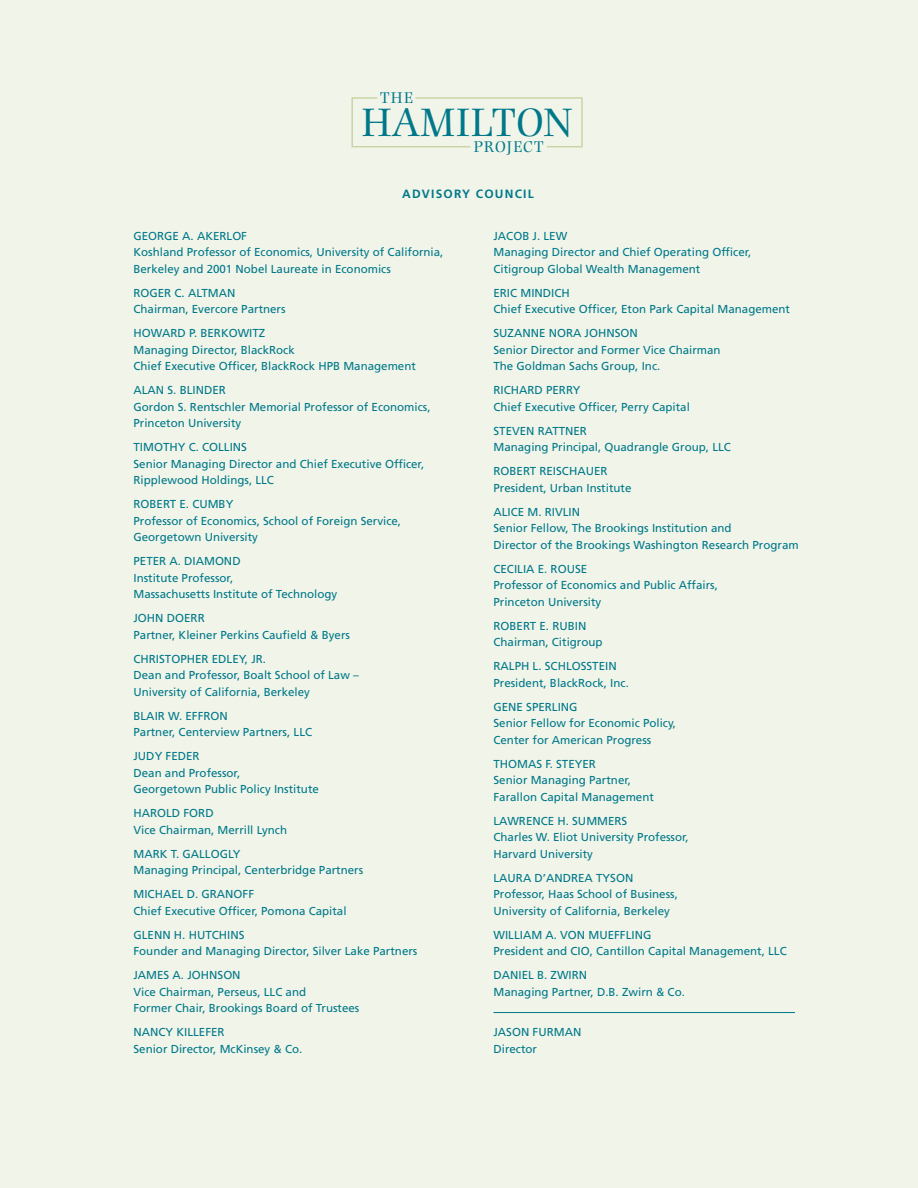
<style>
.page{position:relative;width:918px;height:1188px;background:#f1f5e9}
.page>*{position:absolute;margin:0;border:0;box-sizing:border-box;transform-origin:0 0}
.t1{font:41.4px "Photina";color:#00788a}
.t2{font:16.2px "Photina";letter-spacing:.085em;color:#00788a}
.t3{font:700 12px "Frutiger LT Std";letter-spacing:.1em;color:#00788a}
.t4{font:11.55px/16.5px "Frutiger LT Std";color:#00788a}
</style>
<div class="page">
<svg style="left:351px;top:97px;width:232px;height:50px"></svg>
<hr style="left:494px;top:1012px;width:301px;height:1px;background:#00788a">
<h2 class="t2" style="left:380px;top:89px;width:34px">THE</h2>
<h1 class="t1" style="left:362px;top:98px;width:212px">HAMILTON</h1>
<h2 class="t2" style="left:474px;top:138px;width:72px">PROJECT</h2>
<p class="t3" style="left:402px;top:187px;width:133px">ADVISORY COUNCIL</p>
<p class="t4" style="left:494px;top:227px;width:14px">Jacob</p>
<p class="t4" style="left:134px;top:227px;width:17px">George</p>
<p class="t4" style="left:134px;top:227px;width:311px;text-indent:49px">A. Akerlof<br>Koshland Professor of Economics, University of California,<br>Berkeley and 2001 Nobel Laureate in Economics</p>
<p class="t4" style="left:134px;top:284px;width:16px">Roger</p>
<p class="t4" style="left:494px;top:227px;width:260px;text-indent:39px">J. Lew<br>Managing Director and Chief Operating Officer,<br>Citigroup Global Wealth Management</p>
<p class="t4" style="left:493px;top:284px;width:13px">Eric</p>
<p class="t4" style="left:493px;top:284px;width:298px;text-indent:27px">Mindich<br>Chief Executive Officer, Eton Park Capital Management</p>
<p class="t4" style="left:493px;top:325px;width:30px">Suzanne</p>
<p class="t4" style="left:549px;top:325px;width:18px">Nora</p>
<p class="t4" style="left:134px;top:284px;width:154px;text-indent:41px">C. Altman<br>Chairman, Evercore Partners</p>
<p class="t4" style="left:134px;top:325px;width:38px">Howard</p>
<p class="t4" style="left:134px;top:325px;width:284px;text-indent:56px">P. Ber kowitz<br>Managing Director, BlackRock<br>Chief Executive Officer, BlackRock HPB Management</p>
<p class="t4" style="left:134px;top:382px;width:299px">Alan S. Blinder<br>Gordon S. Rentschler Memorial Professor of Economics,<br>Princeton University</p>
<p class="t4" style="left:134px;top:439px;width:15px">Timoth</p>
<p class="t4" style="left:494px;top:325px;width:229px;text-indent:91px">Johnson<br>Senior Director and Former Vice Chairman<br>The Goldman Sachs Group, Inc.</p>
<p class="t4" style="left:494px;top:382px;width:15px">Richard</p>
<p class="t4" style="left:494px;top:382px;width:198px;text-indent:53px">Perry<br>Chief Executive Officer, Perry Capital</p>
<p class="t4" style="left:494px;top:422px;width:14px">Steven</p>
<p class="t4" style="left:494px;top:422px;width:239px;text-indent:44px">Rattner<br>Managing Principal, Quadrangle Group, LLC</p>
<p class="t4" style="left:494px;top:463px;width:16px">Robert</p>
<p class="t4" style="left:134px;top:439px;width:292px;text-indent:44px">y C. Co llins<br>Senior Managing Director and Chief Executive Officer,<br>Ripplewood Holdings, LLC</p>
<p class="t4" style="left:133px;top:496px;width:16px">Robert</p>
<p class="t4" style="left:180px;top:496px;width:30px">E. Cumb</p>
<p class="t4" style="left:494px;top:463px;width:139px;text-indent:46px">Reischauer<br>President, Urban Institute</p>
<p class="t4" style="left:494px;top:503px;width:21px">Alice</p>
<p class="t4" style="left:133px;top:496px;width:269px;text-indent:92px">y<br>Professor of Economics, School of Foreign Service,<br>Georgetown University</p>
<p class="t4" style="left:133px;top:553px;width:14px">Peter</p>
<p class="t4" style="left:494px;top:503px;width:307px;text-indent:34px">M. Rivlin<br>Senior Fellow, The Brookings Institution and<br>Director of the Brookings Washington Research Program</p>
<p class="t4" style="left:493px;top:560px;width:226px">Ceci lia E. Rouse<br>Professor of Economics and Public Affairs,<br>Princeton University</p>
<p class="t4" style="left:493px;top:617px;width:16px">Robert</p>
<p class="t4" style="left:134px;top:553px;width:205px;text-indent:36px">A. Diamond<br>Institute Professor,<br>Massachusetts Institute of Technology</p>
<p class="t4" style="left:134px;top:610px;width:14px">John</p>
<p class="t4" style="left:134px;top:610px;width:218px;text-indent:33px">Doerr<br>Partner, Kleiner Perkins Caufield &amp; Byers</p>
<p class="t4" style="left:134px;top:650px;width:15px">Christopher</p>
<p class="t4" style="left:494px;top:617px;width:111px;text-indent:46px">E. Rubin<br>Chairman, Citigroup</p>
<p class="t4" style="left:494px;top:658px;width:137px">Ralph L. Sch losstein<br>President, BlackRock, Inc.</p>
<p class="t4" style="left:494px;top:698px;width:184px">GENE SPERLING<br>Senior Fellow for Economic Policy,<br>Center for American Progress</p>
<p class="t4" style="left:494px;top:755px;width:16px">Thomas</p>
<p class="t4" style="left:134px;top:650px;width:227px;text-indent:78px">Edley, Jr.<br>Dean and Professor, Boalt School of Law –<br>University of California, Berkeley</p>
<p class="t4" style="left:134px;top:707px;width:20px">Blair</p>
<p class="t4" style="left:134px;top:707px;width:180px;text-indent:35px">W. Effron<br>Partner, Centerview Partners, LLC</p>
<p class="t4" style="left:134px;top:748px;width:187px">Judy Feder<br>Dean and Professor,<br>Georgetown Public Policy Institute</p>
<p class="t4" style="left:134px;top:805px;width:18px">Haro</p>
<p class="t4" style="left:494px;top:755px;width:162px;text-indent:52px">F. Steyer<br>Senior Managing Partner,<br>Farallon Capital Management</p>
<p class="t4" style="left:493px;top:812px;width:34px">Lawrence</p>
<p class="t4" style="left:134px;top:805px;width:155px;text-indent:33px">ld Ford<br>Vice Chairman, Merrill Lynch</p>
<p class="t4" style="left:134px;top:845px;width:231px">Mark T. Gallog ly<br>Managing Principal, Centerbridge Partners</p>
<p class="t4" style="left:134px;top:886px;width:19px">Michae</p>
<p class="t4" style="left:178px;top:886px;width:41px">l D. Grano</p>
<p class="t4" style="left:493px;top:812px;width:197px;text-indent:64px">H. Summers<br>Charles W. Eliot University Professor,<br>Harvard University</p>
<p class="t4" style="left:493px;top:869px;width:9px">Laura</p>
<p class="t4" style="left:535px;top:869px;width:29px">D’Andrea</p>
<p class="t4" style="left:494px;top:869px;width:186px;text-indent:103px">Tyson<br>Professor, Haas School of Business,<br>University of California, Berkeley</p>
<p class="t4" style="left:494px;top:926px;width:35px">Wi lliam</p>
<p class="t4" style="left:545px;top:926px;width:24px">A. von</p>
<p class="t4" style="left:134px;top:886px;width:215px;text-indent:109px">ff<br>Chief Executive Officer, Pomona Capital</p>
<p class="t4" style="left:134px;top:926px;width:23px">Glenn</p>
<p class="t4" style="left:134px;top:926px;width:285px;text-indent:40px">H. Hutchins<br>Founder and Managing Director, Silver Lake Partners</p>
<p class="t4" style="left:134px;top:967px;width:14px">James</p>
<p class="t4" style="left:494px;top:926px;width:295px;text-indent:95px">Mueffling<br>President and CIO, Cantillon Capital Management, LLC</p>
<p class="t4" style="left:494px;top:967px;width:16px">Danie</p>
<p class="t4" style="left:134px;top:967px;width:227px;text-indent:39px">A. Johnson<br>Vice Chairman, Perseus, LLC and<br>Former Chair, Brookings Board of Trustees</p>
<p class="t4" style="left:133px;top:1024px;width:18px">Nanc</p>
<p class="t4" style="left:494px;top:967px;width:193px;text-indent:35px">l B. Zwirn<br>Managing Partner, D.B. Zwirn &amp; Co.</p>
<p class="t4" style="left:494px;top:1024px;width:14px">Jason</p>
<p class="t4" style="left:133px;top:1024px;width:170px;text-indent:32px">y Ki llefer<br>Senior Director, McKinsey &amp; Co.</p>
<p class="t4" style="left:494px;top:1024px;width:48px;text-align:right">Furman<br>Director</p>
</div>
